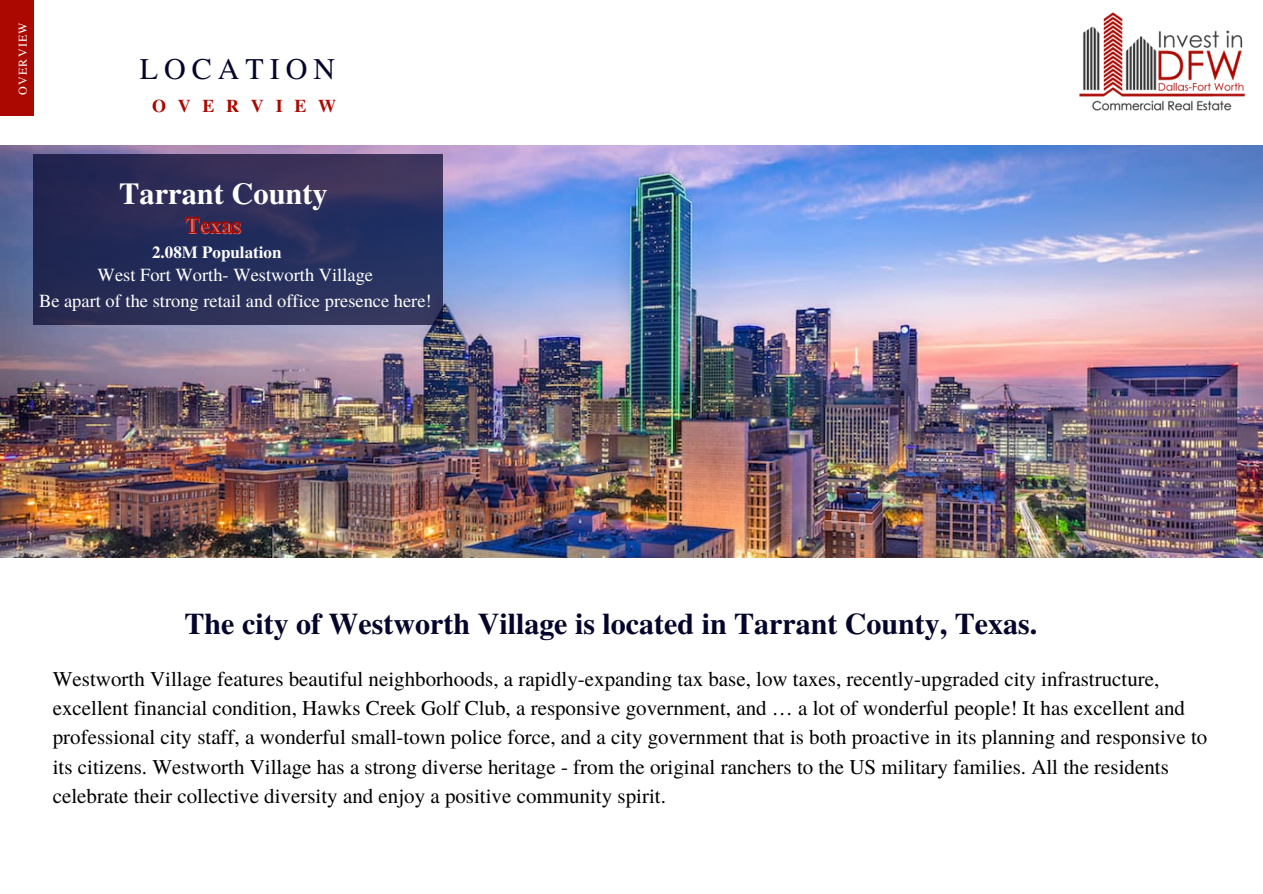
<style>
.page{position:relative;width:1263px;height:894px;background:#fff}
.page>*{position:absolute;margin:0;border:0;box-sizing:border-box;transform-origin:0 0}
.t1{font:700 30.45px "Te X Gyre Termes";color:#fff}
.t2{font:700 30px "Te X Gyre Termes";color:#05052b}
.t3{font:30px "Te X Gyre Termes";letter-spacing:.2em;color:#05052b}
.t4{font:700 22.5px "Te X Gyre Termes";color:#d46f6a}
.t5{font:21px/29.2px "Te X Gyre Termes";color:#000}
.t6{font:18.45px/25.3px "Te X Gyre Termes";color:#fff;text-align:center}
.t7{font:700 18px "Te X Gyre Termes";letter-spacing:.65em;color:#aa0800}
.t8{font:700 16.95px "Te X Gyre Termes";color:#fff}
.t9{font:12px "Te X Gyre Termes";letter-spacing:.1em;color:#fff}
</style>
<div class="page">
<img style="left:0;top:146px;width:1263px;height:411px">
<svg style="left:34px;top:154px;width:409px;height:170px;background:#2a2e59"></svg>
<div style="left:0;top:0;width:33px;height:116px;background:#aa0800"></div>
<svg style="left:184px;top:216px;width:57px;height:18px"></svg>
<img style="left:1079px;top:12px;width:166px;height:99px">
<p class="t9" style="left:14px;top:95px;width:74px;rotate:-90deg">OVERVIEW</p>
<h2 class="t3" style="left:140px;top:47px;width:197px">LOCATION</h2>
<p class="t7" style="left:152px;top:92px;width:185px">OVERVIEW</p>
<h1 class="t1" style="left:119px;top:170px;width:210px">Tarrant County</h1>
<p class="t4" style="left:186px;top:208px;width:58px">Texas</p>
<p class="t8" style="left:152px;top:239px;width:131px">2.08M Population</p>
<p class="t6" style="left:39px;top:261px;width:394px">West Fort Worth- Westworth Village<br>Be apart of the strong retail and office presence here!</p>
<h2 class="t2" style="left:185px;top:600px;width:854px">The city of Westworth Village is located in Tarrant County, Texas.</h2>
<p class="t5" style="left:53px;top:663px;width:1156px">Westworth Village features beautiful neighborhoods, a rapidly-expanding tax base, low taxes, recently-upgraded city infrastructure, excellent financial condition, Hawks Creek Golf Club, a responsive government, and … a lot of wonderful people! It has excellent and professional city staff, a wonderful small-town police force, and a city government that is both proactive in its planning and responsive to its citizens. Westworth Village has a strong diverse heritage - from the original ranchers to the US military families. All the residents celebrate their collective diversity and enjoy a positive community spirit.</p>
</div>
